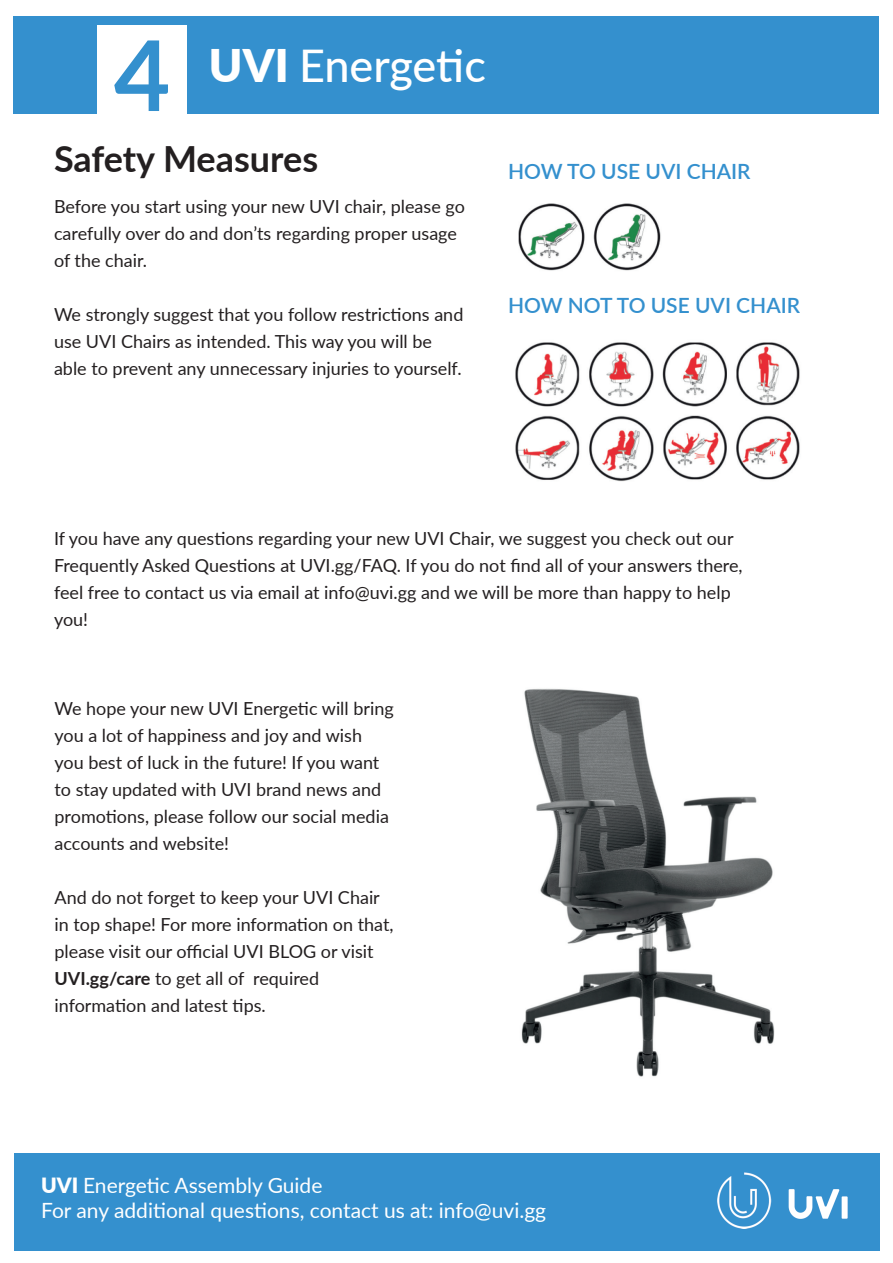
<style>
.page{position:relative;width:893px;height:1263px;background:#fff}
.page>*{position:absolute;margin:0;border:0;box-sizing:border-box;transform-origin:0 0}
.t1{font:700 97.5px "Lato";color:#3490ce}
.t2{font:500 45px "Lato";letter-spacing:-.005em;color:#fff}
.t3{font:700 36px "Lato";letter-spacing:-.005em;color:#231f20}
.t4{font:21px/25.2px "Lato";color:#fff}
.t5{font:600 21px "Lato";color:#3490ce}
.t6{font:18px/27px "Lato";color:#231f20}
.s1{font-weight:900}
.s2{font-weight:700}
</style>
<div class="page">
<div style="left:14px;top:1153px;width:866px;height:98px;background:#3490ce"></div>
<img style="left:718px;top:1173px;width:130px;height:55px">
<div style="left:13px;top:16px;width:866px;height:98px;background:#3490ce"></div>
<div style="left:97px;top:25px;width:90px;height:89px;background:#fff"></div>
<img style="left:518px;top:203px;width:143px;height:68px">
<img style="left:515px;top:342px;width:285px;height:140px">
<img style="left:521px;top:688px;width:254px;height:389px">
<h1 class="t1" style="left:114px;top:4px;width:58px">4</h1>
<h2 class="t2" style="left:209px;top:33px;width:278px"><span class="s1">UVI</span> Energetic</h2>
<h3 class="t3" style="left:54px;top:132px;width:266px">Safety Measures</h3>
<p class="t6" style="left:54px;top:192px;width:412px">Before you start using your new UVI chair, please go carefully over do and don’ts regarding proper usage of the chair.</p>
<p class="t6" style="left:54px;top:300px;width:411px">We strongly suggest that you follow restrictions and use UVI Chairs as intended. This way you will be able to prevent any unnecessary injuries to yourself.</p>
<p class="t5" style="left:508px;top:156px;width:244px">HOW TO USE UVI CHAIR</p>
<p class="t5" style="left:508px;top:290px;width:293px">HOW NOT TO USE UVI CHAIR</p>
<p class="t6" style="left:54px;top:524px;width:690px">If you have any questions regarding your new UVI Chair, we suggest you check out our Frequently Asked Questions at UVI.gg/FAQ. If you do not find all of your answers there, feel free to contact us via email at info@uvi.gg and we will be more than happy to help you!</p>
<p class="t6" style="left:55px;top:694px;width:341px">We hope your new UVI Energetic will bring you a lot of happiness and joy and wish you best of luck in the future! If you want to stay updated with UVI brand news and promotions, please follow our social media accounts and website!</p>
<p class="t6" style="left:55px;top:883px;width:341px">And do not forget to keep your UVI Chair in top shape! For more information on that, please visit our official UVI BLOG or visit <span class="s2">UVI.gg/care</span> to get all of required information and latest tips.</p>
<p class="t4" style="left:41px;top:1172px;width:507px"><span class="s1">UVI</span> Energetic Assembly Guide<br>For any additional questions, contact us at: info@uvi.gg</p>
</div>
